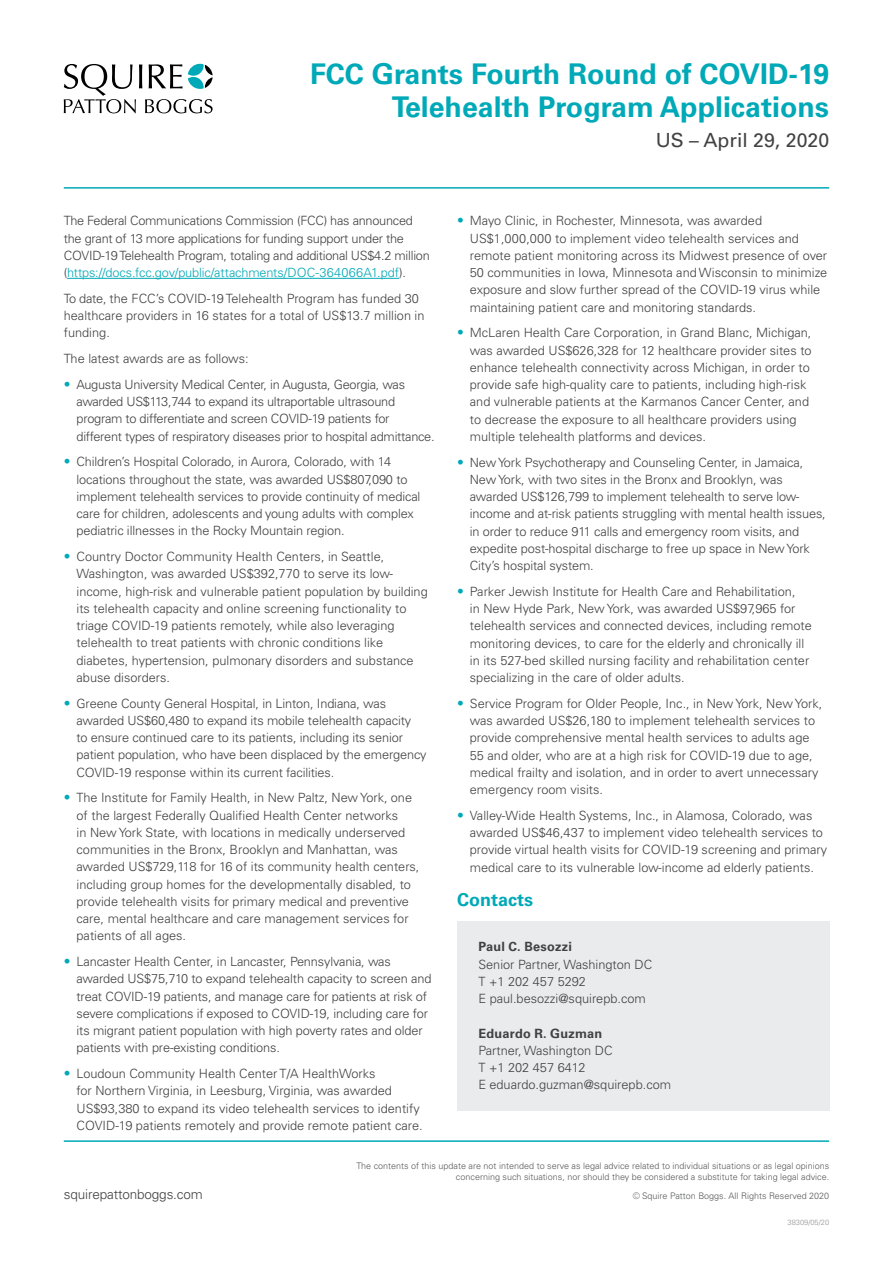
<style>
.page{position:relative;width:893px;height:1263px;background:#fff}
.page>*{position:absolute;margin:0;border:0;box-sizing:border-box;transform-origin:0 0}
.Main_Heading{font:700 28.5px/33px "Univers LTCYR 65";color:#00a9b7;text-align:right}
.Main_Heading-2{font:19.5px "Univers LTCYR 55 Roman";color:#414042}
.Body{font:700 18px "Univers LTCYR 65";color:#00a9b7}
.t1{font:300 13.5px "Univers LTCYR 45";letter-spacing:-.01em;color:#414042}
.Body-2{font:300 12.75px/17.2px "Univers LTCYR 45";color:#414042}
.Body-3{font:300 12.75px/17.2px "Univers LTCYR 45";letter-spacing:-.02em;color:#414042}
.Contact{font:300 12.75px "Univers LTCYR 45";color:#414042}
.Contact-2{font:700 12.75px "Univers LTCYR 65";letter-spacing:.015em;color:#414042}
.t2{font:300 9px/10.8px "Univers LTCYR 45";color:#58595b;text-align:right}
.t3{font:300 7.5px "Univers LTCYR 45";color:#939598}
.s1{color:#00a9b7}
.s2{font-size:13.5px;color:#00a9b7}
</style>
<div class="page">
<hr style="left:64px;top:187px;width:765px;height:2px;background:#00a9b7">
<svg style="left:64px;top:64px;width:149px;height:49px"></svg>
<hr style="left:67px;top:278px;width:332px;height:1px;background:#00a9b7">
<div style="left:457px;top:921px;width:372px;height:190px;background:#e9ebed"></div>
<hr style="left:64px;top:1140px;width:765px;height:2px;background:#00a9b7">
<p class="Main_Heading" style="left:310px;top:56px;width:521px">FCC Grants Fourth Round of COVID-19<br>Telehealth Program Applications</p>
<p class="Main_Heading-2" style="left:656px;top:127px;width:175px">US – April 29, 2020</p>
<p class="Body-3" style="left:64px;top:212px;width:368px">The Federal Communications Commission (FCC) has announced the grant of 13 more applications for funding support under the COVID-19 Telehealth Program, totaling and additional US$4.2 million (<span class="s1">https://docs.fcc.gov/public/attachments/DOC-364066A1.pdf</span>).</p>
<p class="Body-2" style="left:64px;top:289px;width:362px">To date, the FCC’s COVID-19 Telehealth Program has funded 30 healthcare providers in 16 states for a total of US$13.7 million in funding.</p>
<p class="Body-2" style="left:64px;top:350px;width:187px">The latest awards are as follows:</p>
<p class="Body-3" style="left:77px;top:375px;width:360px;text-indent:-13px"><span class="s2">•</span> Augusta University Medical Center, in Augusta, Georgia, was awarded US$113,744 to expand its ultraportable ultrasound program to differentiate and screen COVID-19 patients for different types of respiratory diseases prior to hospital admittance.</p>
<p class="Body-2" style="left:77px;top:453px;width:345px;text-indent:-13px"><span class="s2">•</span> Children’s Hospital Colorado, in Aurora, Colorado, with 14 locations throughout the state, was awarded US$807,090 to implement telehealth services to provide continuity of medical care for children, adolescents and young adults with complex pediatric illnesses in the Rocky Mountain region.</p>
<p class="Body-2" style="left:77px;top:548px;width:353px;text-indent:-13px"><span class="s2">•</span> Country Doctor Community Health Centers, in Seattle, Washington, was awarded US$392,770 to serve its low&shy;income, high-risk and vulnerable patient population by building its telehealth capacity and online screening functionality to triage COVID-19 patients remotely, while also leveraging telehealth to treat patients with chronic conditions like diabetes, hypertension, pulmonary disorders and substance abuse disorders.</p>
<p class="Body-2" style="left:77px;top:694px;width:352px;text-indent:-13px"><span class="s2">•</span> Greene County General Hospital, in Linton, Indiana, was awarded US$60,480 to expand its mobile telehealth capacity<br>to ensure continued care to its patients, including its senior patient population, who have been displaced by the emergency COVID-19 response within its current facilities.</p>
<p class="Body-2" style="left:77px;top:789px;width:344px;text-indent:-13px"><span class="s2">•</span> The Institute for Family Health, in New Paltz, New York, one of the largest Federally Qualified Health Center networks<br>in New York State, with locations in medically underserved communities in the Bronx, Brooklyn and Manhattan, was awarded US$729,118 for 16 of its community health centers, including group homes for the developmentally disabled, to provide telehealth visits for primary medical and preventive care, mental healthcare and care management services for patients of all ages.</p>
<p class="Body-2" style="left:77px;top:953px;width:357px;text-indent:-13px"><span class="s2">•</span> Lancaster Health Center, in Lancaster, Pennsylvania, was awarded US$75,710 to expand telehealth capacity to screen and treat COVID-19 patients, and manage care for patients at risk of severe complications if exposed to COVID-19, including care for its migrant patient population with high poverty rates and older patients with pre-existing conditions.</p>
<p class="Body-2" style="left:77px;top:1065px;width:348px;text-indent:-13px"><span class="s2">•</span> Loudoun Community Health Center T/A HealthWorks<br>for Northern Virginia, in Leesburg, Virginia, was awarded US$93,380 to expand its video telehealth services to identify COVID-19 patients remotely and provide remote patient care.</p>
<p class="Body-2" style="left:470px;top:212px;width:359px;text-indent:-13px"><span class="s2">•</span> Mayo Clinic, in Rochester, Minnesota, was awarded US$1,000,000 to implement video telehealth services and remote patient monitoring across its Midwest presence of over 50 communities in Iowa, Minnesota and Wisconsin to minimize exposure and slow further spread of the COVID-19 virus while maintaining patient care and monitoring standards.</p>
<p class="Body-2" style="left:470px;top:324px;width:343px;text-indent:-13px"><span class="s2">•</span> McLaren Health Care Corporation, in Grand Blanc, Michigan, was awarded US$626,328 for 12 healthcare provider sites to enhance telehealth connectivity across Michigan, in order to provide safe high-quality care to patients, including high-risk and vulnerable patients at the Karmanos Cancer Center, and to decrease the exposure to all healthcare providers using multiple telehealth platforms and devices.</p>
<p class="Body-2" style="left:470px;top:453px;width:357px;text-indent:-13px"><span class="s2">•</span> New York Psychotherapy and Counseling Center, in Jamaica, New York, with two sites in the Bronx and Brooklyn, was awarded US$126,799 to implement telehealth to serve low&shy;income and at-risk patients struggling with mental health issues, in order to reduce 911 calls and emergency room visits, and expedite post-hospital discharge to free up space in New York City’s hospital system.</p>
<p class="Body-2" style="left:470px;top:582px;width:344px;text-indent:-13px"><span class="s2">•</span> Parker Jewish Institute for Health Care and Rehabilitation,<br>in New Hyde Park, New York, was awarded US$97,965 for telehealth services and connected devices, including remote monitoring devices, to care for the elderly and chronically ill in its 527-bed skilled nursing facility and rehabilitation center specializing in the care of older adults.</p>
<p class="Body-2" style="left:470px;top:694px;width:354px;text-indent:-13px"><span class="s2">•</span> Service Program for Older People, Inc., in New York, New York, was awarded US$26,180 to implement telehealth services to provide comprehensive mental health services to adults age 55 and older, who are at a high risk for COVID-19 due to age, medical frailty and isolation, and in order to avert unnecessary emergency room visits.</p>
<p class="Body-2" style="left:470px;top:806px;width:359px;text-indent:-13px"><span class="s2">•</span> Valley-Wide Health Systems, Inc., in Alamosa, Colorado, was awarded US$46,437 to implement video telehealth services to provide virtual health visits for COVID-19 screening and primary medical care to its vulnerable low-income ad elderly patients.</p>
<p class="Body" style="left:457px;top:887px;width:78px">Contacts</p>
<p class="Contact-2" style="left:478px;top:938px;width:95px">Paul C. Besozzi</p>
<p class="Contact" style="left:478px;top:956px;width:175px">Senior Partner, Washington DC</p>
<p class="Contact" style="left:478px;top:973px;width:109px">T +1 202 457 5292</p>
<p class="Contact" style="left:478px;top:990px;width:169px">E paul.besozzi@squirepb.com</p>
<p class="Contact-2" style="left:478px;top:1024px;width:125px">Eduardo R. Guzman</p>
<p class="Contact" style="left:478px;top:1042px;width:136px">Partner, Washington DC</p>
<p class="Contact" style="left:478px;top:1059px;width:109px">T +1 202 457 6412</p>
<p class="Contact" style="left:478px;top:1076px;width:194px">E eduardo.guzman@squirepb.com</p>
<p class="t2" style="left:356px;top:1160px;width:474px">The contents of this update are not intended to serve as legal advice related to individual situations or as legal opinions concerning such situations, nor should they be considered a substitute for taking legal advice.</p>
<p class="t1" style="left:64px;top:1185px;width:141px">squirepattonboggs.com</p>
<p class="t2" style="left:633px;top:1190px;width:198px">© Squire Patton Boggs. All Rights Reserved 2020</p>
<p class="t3" style="left:787px;top:1217px;width:43px">38309/05/20</p>
</div>
